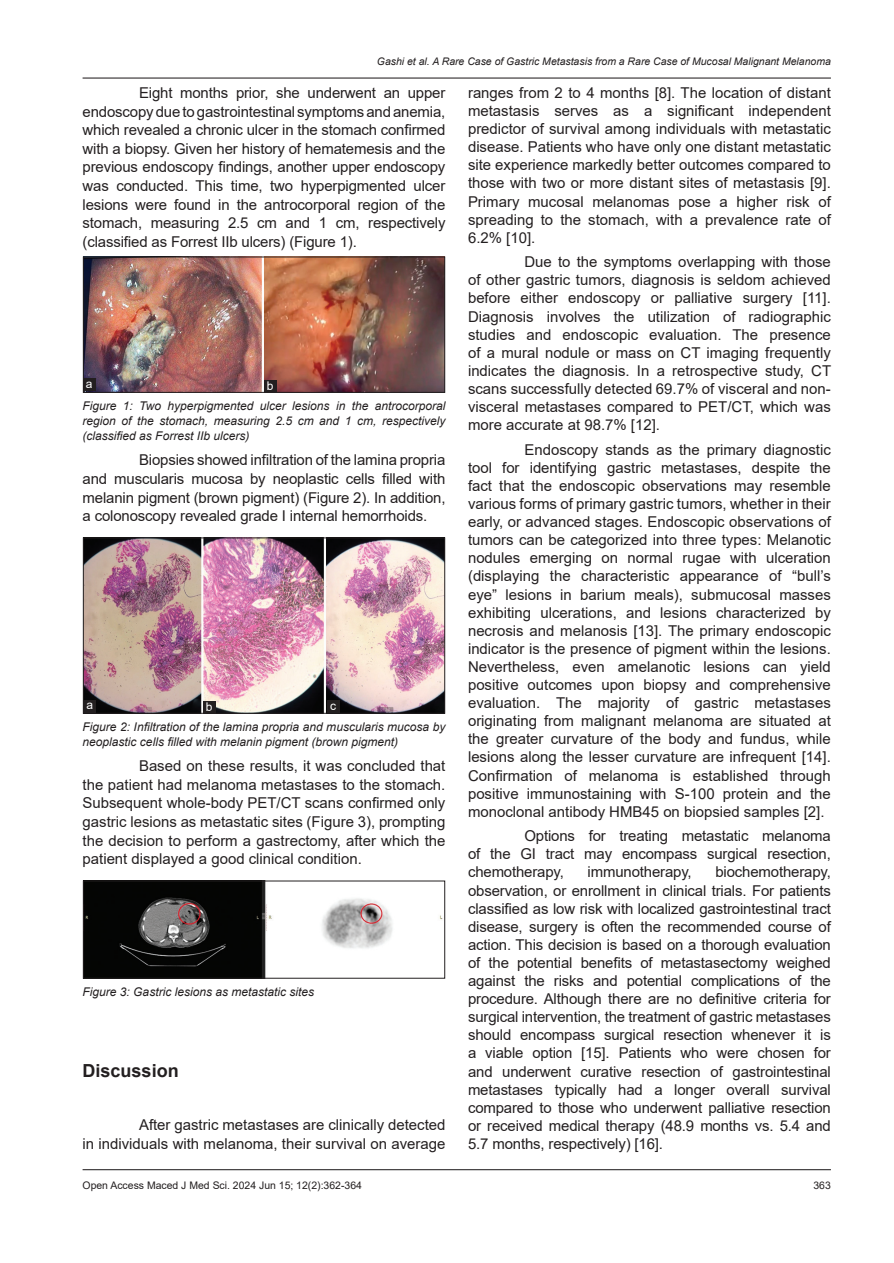
<style>
.page{position:relative;width:894px;height:1263px;background:#fff}
.page>*{position:absolute;margin:0;border:0;box-sizing:border-box;transform-origin:0 0}
.t1{font:700 18px "Arial";color:#231f20}
.TX{font:15px/18.1px "Arial";color:#231f20;text-align:justify}
.t2{font:italic 12px/15px "Arial";color:#231f20;text-align:justify}
.t3{font:12px "Arial";color:#fff}
.t4{font:italic 10.5px "Arial";color:#231f20}
.t5{font:10.5px "Arial";color:#231f20}
</style>
<div class="page">
<hr style="left:83px;top:78px;width:747px;height:1px;background:#231f20">
<hr style="left:83px;top:1169px;width:747px;height:1px;background:#231f20">
<img style="left:85px;top:259px;width:358px;height:131px">
<div style="left:83px;top:257px;width:362px;height:135px;border:1px solid #231f20"></div>
<div style="left:83px;top:378px;width:12px;height:13px;background:#231f20"></div>
<div style="left:263px;top:380px;width:13px;height:13px;background:#231f20"></div>
<img style="left:85px;top:540px;width:358px;height:171px">
<div style="left:83px;top:538px;width:362px;height:175px;border:1px solid #231f20"></div>
<div style="left:83px;top:700px;width:13px;height:12px;background:#231f20"></div>
<div style="left:203px;top:701px;width:12px;height:13px;background:#231f20"></div>
<div style="left:327px;top:700px;width:12px;height:13px;background:#231f20"></div>
<img style="left:85px;top:882px;width:358px;height:94px">
<div style="left:83px;top:880px;width:362px;height:98px;border:1px solid #231f20"></div>
<p class="t4" style="left:377px;top:54px;width:455px">Gashi et al. A Rare Case of Gastric Metastasis from a Rare Case of Mucosal Malignant Melanoma</p>
<p class="TX" style="left:83px;top:83px;width:364px;line-height:18.6px;text-indent:56px">Eight months prior, she underwent an upper endoscopy due to gastrointestinal symptoms and anemia, which revealed a chronic ulcer in the stomach confirmed with a biopsy. Given her history of hematemesis and the previous endoscopy findings, another upper endoscopy was conducted. This time, two hyperpigmented ulcer lesions were found in the antrocorporal region of the stomach, measuring 2.5 cm and 1 cm, respectively (classified as Forrest IIb ulcers) (Figure 1).</p>
<p class="t3" style="left:86px;top:376px;width:8px">a</p>
<p class="t3" style="left:266px;top:377px;width:8px">b</p>
<p class="t2" style="left:83px;top:399px;width:364px">Figure 1: Two hyperpigmented ulcer lesions in the antrocorporal region of the stomach, measuring 2.5 cm and 1 cm, respectively (classified as Forrest IIb ulcers)</p>
<p class="TX" style="left:83px;top:451px;width:364px;line-height:18.6px;text-indent:56px">Biopsies showed infiltration of the lamina propria and muscularis mucosa by neoplastic cells filled with melanin pigment (brown pigment) (Figure 2). In addition, a colonoscopy revealed grade I internal hemorrhoids.</p>
<p class="t3" style="left:86px;top:697px;width:8px">a</p>
<p class="t3" style="left:206px;top:698px;width:8px">b</p>
<p class="t3" style="left:330px;top:697px;width:7px">c</p>
<p class="t2" style="left:83px;top:719px;width:364px">Figure 2: Infiltration of the lamina propria and muscularis mucosa by neoplastic cells filled with melanin pigment (brown pigment)</p>
<p class="TX" style="left:83px;top:756px;width:364px;line-height:18.6px;text-indent:56px">Based on these results, it was concluded that the patient had melanoma metastases to the stomach.<br>Subsequent whole-body PET/CT scans confirmed only gastric lesions as metastatic sites (Figure 3), prompting the decision to perform a gastrectomy, after which the patient displayed a good clinical condition.</p>
<p class="t2" style="left:83px;top:984px;width:233px">Figure 3: Gastric lesions as metastatic sites</p>
<h1 class="t1" style="left:83px;top:1057px;width:98px">Discussion</h1>
<p class="TX" style="left:83px;top:1115px;width:364px;line-height:18.6px;text-align:right">After gastric metastases are clinically detected<br>in individuals with melanoma, their survival on average</p>
<p class="TX" style="left:468px;top:83px;width:364px">ranges from 2 to 4 months [8]. The location of distant metastasis serves as a significant independent predictor of survival among individuals with metastatic disease. Patients who have only one distant metastatic site experience markedly better outcomes compared to those with two or more distant sites of metastasis [9].<br>Primary mucosal melanomas pose a higher risk of spreading to the stomach, with a prevalence rate of 6.2% [10].</p>
<p class="TX" style="left:468px;top:253px;width:364px;text-indent:56px">Due to the symptoms overlapping with those of other gastric tumors, diagnosis is seldom achieved before either endoscopy or palliative surgery [11].<br>Diagnosis involves the utilization of radiographic studies and endoscopic evaluation. The presence of a mural nodule or mass on CT imaging frequently indicates the diagnosis. In a retrospective study, CT scans successfully detected 69.7% of visceral and non&shy;visceral metastases compared to PET/CT, which was more accurate at 98.7% [12].</p>
<p class="TX" style="left:468px;top:440px;width:364px;text-indent:56px">Endoscopy stands as the primary diagnostic tool for identifying gastric metastases, despite the fact that the endoscopic observations may resemble various forms of primary gastric tumors, whether in their early, or advanced stages. Endoscopic observations of tumors can be categorized into three types: Melanotic nodules emerging on normal rugae with ulceration (displaying the characteristic appearance of “bull’s eye” lesions in barium meals), submucosal masses exhibiting ulcerations, and lesions characterized by necrosis and melanosis [13]. The primary endoscopic indicator is the presence of pigment within the lesions.<br>Nevertheless, even amelanotic lesions can yield positive outcomes upon biopsy and comprehensive evaluation. The majority of gastric metastases originating from malignant melanoma are situated at the greater curvature of the body and fundus, while lesions along the lesser curvature are infrequent [14].<br>Confirmation of melanoma is established through positive immunostaining with S-100 protein and the monoclonal antibody HMB45 on biopsied samples [2].</p>
<p class="TX" style="left:468px;top:827px;width:364px;text-indent:56px">Options for treating metastatic melanoma of the GI tract may encompass surgical resection, chemotherapy,</p>
<p class="TX" style="left:468px;top:863px;width:364px;text-indent:247px">biochemotherapy, observation, or enrollment in clinical trials. For patients classified as low risk with localized gastrointestinal tract disease, surgery is often the recommended course of action. This decision is based on a thorough evaluation of the potential benefits of metastasectomy weighed against the risks and potential complications of the procedure. Although there are no definitive criteria for surgical intervention, the treatment of gastric metastases should encompass surgical resection whenever it is a viable option [15]. Patients who were chosen for and underwent curative resection of gastrointestinal metastases typically had a longer overall survival compared to those who underwent palliative resection or received medical therapy (48.9 months vs. 5.4 and 5.7 months, respectively) [16].</p>
<p class="TX" style="left:587px;top:863px;width:106px">immunotherapy,</p>
<p class="t5" style="left:83px;top:1177px;width:281px">Open Access Maced J Med Sci. 2024 Jun 15; 12(2):362-364</p>
<p class="t5" style="left:813px;top:1177px;width:19px">363</p>
</div>
